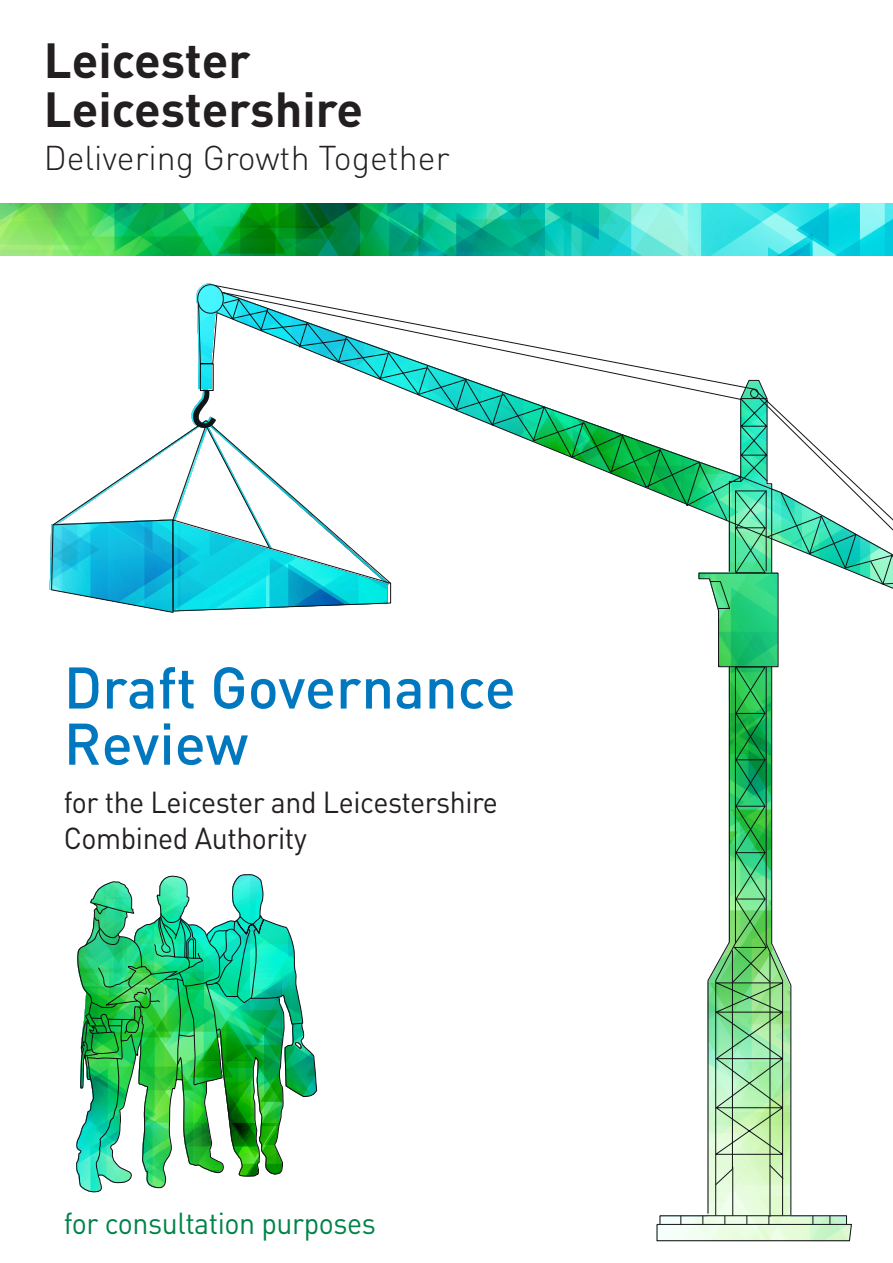
<style>
.page{position:relative;width:893px;height:1263px;background:#fff}
.page>*{position:absolute;margin:0;border:0;box-sizing:border-box;transform-origin:0 0}
.t1{font:500 57.75px/56.1px "DIN";color:#0078bf}
.t2{font:700 48.75px/49.1px "DIN";color:#231f20}
.t3{font:300 34.05px "DIN";color:#231f20}
.t4{font:30px/36px "DIN";letter-spacing:-.015em;color:#231f20;scale:.95 1}
.t5{font:30px "DIN";letter-spacing:-.015em;color:#008348;scale:.95 1}
</style>
<div class="page">
<svg style="left:604px;top:203px;width:289px;height:52px;background:#4ae3e4"></svg>
<svg style="left:330px;top:232px;width:257px;height:23px;background:#03a882"></svg>
<svg style="left:0;top:232px;width:330px;height:23px;background:#31bb4b"></svg>
<img style="left:0;top:203px;width:645px;height:29px">
<img style="left:50px;top:283px;width:843px;height:959px">
<h2 class="t2" style="left:44px;top:34px;width:321px">Leicester<br>Leicestershire</h2>
<p class="t3" style="left:44px;top:137px;width:407px">Delivering Growth Together</p>
<h1 class="t1" style="left:64px;top:658px;width:454px">Draft Governance<br>Review</h1>
<p class="t4" style="left:64px;top:783px;width:459px">for the Leicester and Leicestershire<br>Combined Authority</p>
<p class="t5" style="left:64px;top:1205px;width:330px">for consultation purposes</p>
</div>
